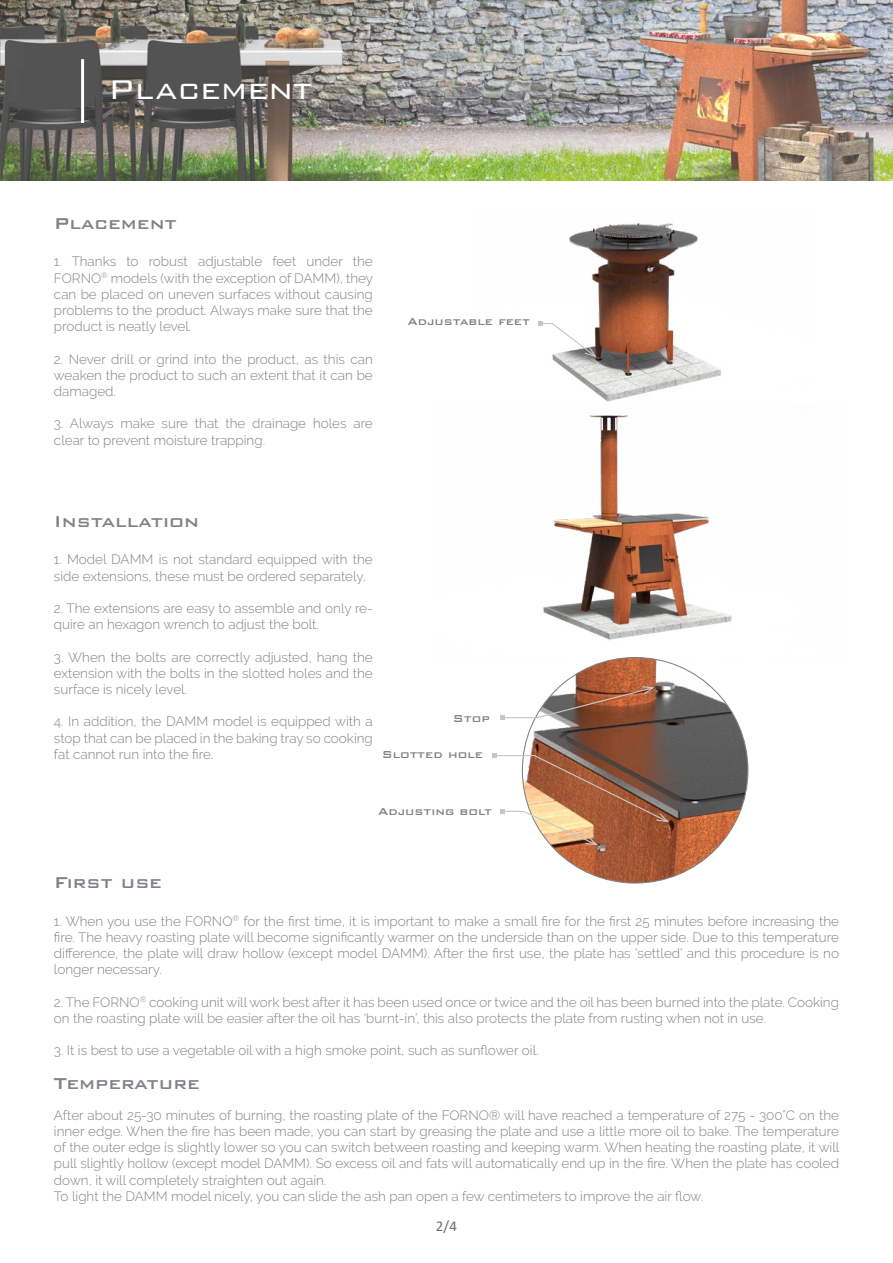
<style>
.page{position:relative;width:893px;height:1263px;background:#fff}
.page>*{position:absolute;margin:0;border:0;box-sizing:border-box;transform-origin:0 0}
.t1{font:300 36px "Bank Gothic BT";color:#fff}
.t2{font:500 21px "Bank Gothic BT";color:#808285}
.t3{font:15px "Calibri";color:#6c6d70}
.t4{font:300 13.5px/16.2px "Raleway";color:#808285;text-align:justify}
.t5{font:500 13.5px "Bank Gothic BT";color:#808285}
</style>
<div class="page">
<img style="left:0;top:0;width:893px;height:180px">
<img style="left:552px;top:223px;width:169px;height:179px">
<img style="left:543px;top:415px;width:189px;height:247px">
<img style="left:522px;top:657px;width:226px;height:226px;border-radius:113px">
<svg style="left:500px;top:685px;width:156px;height:35px"></svg>
<svg style="left:492px;top:753px;width:178px;height:93px"></svg>
<svg style="left:538px;top:321px;width:60px;height:37px"></svg>
<hr style="left:81px;top:59px;width:3px;height:64px;background:#fff">
<h1 class="t1" style="left:108px;top:70px;width:205px">Placement</h1>
<p class="t2" style="left:54px;top:212px;width:125px">Placement</p>
<p class="t4" style="left:54px;top:254px;width:321px">1. Thanks to robust adjustable feet under the FORNO<sup>®</sup> models (with the exception of DAMM), they can be placed on uneven surfaces without causing problems to the product. Always make sure that the product is neatly level.</p>
<p class="t4" style="left:54px;top:351px;width:320px">2. Never drill or grind into the product, as this can weaken the product to such an extent that it can be damaged.</p>
<p class="t4" style="left:54px;top:416px;width:320px">3. Always make sure that the drainage holes are clear to prevent moisture trapping.</p>
<p class="t5" style="left:408px;top:314px;width:124px">Adjustable feet</p>
<p class="t2" style="left:54px;top:509px;width:147px">Installation</p>
<p class="t4" style="left:54px;top:551px;width:320px">1. Model DAMM is not standard equipped with the side extensions, these must be ordered separately.</p>
<p class="t4" style="left:54px;top:600px;width:320px">2. The extensions are easy to assemble and only re&shy;quire an hexagon wrench to adjust the bolt.</p>
<p class="t4" style="left:54px;top:649px;width:320px">3. When the bolts are correctly adjusted, hang the extension with the bolts in the slotted holes and the surface is nicely level.</p>
<p class="t4" style="left:54px;top:713px;width:320px">4. In addition, the DAMM model is equipped with a stop that can be placed in the baking tray so cooking fat cannot run into the fire.</p>
<p class="t5" style="left:453px;top:711px;width:39px">Stop</p>
<p class="t5" style="left:382px;top:747px;width:103px">Slotted hole</p>
<p class="t2" style="left:54px;top:871px;width:110px">First use</p>
<p class="t5" style="left:378px;top:804px;width:115px">Adjusting bolt</p>
<p class="t4" style="left:54px;top:913px;width:786px">1. When you use the FORNO<sup>®</sup> for the first time, it is important to make a small fire for the first 25 minutes before increasing the fire. The heavy roasting plate will become significantly warmer on the underside than on the upper side. Due to this temperature difference, the plate will draw hollow (except model DAMM). After the first use, the plate has ‘settled’ and this procedure is no longer necessary.</p>
<p class="t4" style="left:54px;top:994px;width:786px">2. The FORNO<sup>®</sup> cooking unit will work best after it has been used once or twice and the oil has been burned into the plate. Cooking on the roasting plate will be easier after the oil has ‘burnt-in’, this also protects the plate from rusting when not in use.</p>
<p class="t4" style="left:54px;top:1042px;width:486px">3. It is best to use a vegetable oil with a high smoke point, such as sunflower oil.</p>
<p class="t2" style="left:54px;top:1072px;width:148px">Temperature</p>
<p class="t4" style="left:54px;top:1107px;width:787px">After about 25-30 minutes of burning, the roasting plate of the FORNO® will have reached a temperature of 275 - 300°C on the inner edge. When the fire has been made, you can start by greasing the plate and use a little more oil to bake. The temperature of the outer edge is slightly lower so you can switch between roasting and keeping warm. When heating the roasting plate, it will pull slightly hollow (except model DAMM). So excess oil and fats will automatically end up in the fire. When the plate has cooled down, it will completely straighten out again.</p>
<p class="t4" style="left:54px;top:1188px;width:651px">To light the DAMM model nicely, you can slide the ash pan open a few centimeters to improve the air flow.</p>
<p class="t3" style="left:436px;top:1216px;width:22px">2/4</p>
</div>
